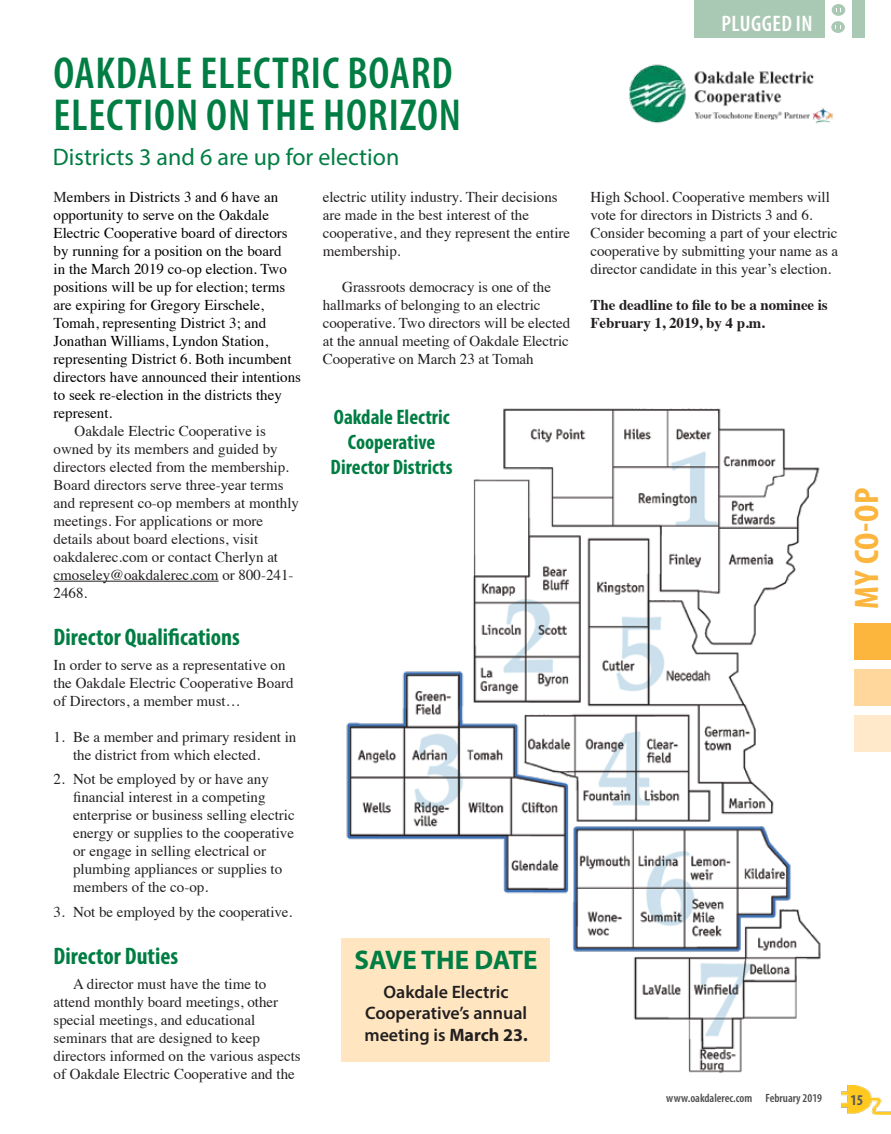
<style>
.page{position:relative;width:891px;height:1134px;background:#fff}
.page>*{position:absolute;margin:0;border:0;box-sizing:border-box;transform-origin:0 0}
.t1{font:600 condensed 45px/42px "Myriad Pro";letter-spacing:.02em;color:#007d43}
.t2{font:700 condensed 34.2px "Myriad Pro";color:#fcb53d;scale:1.05 1}
.t3{font:700 27px "Myriad Pro";color:#007d43}
.t4{font:700 condensed 24px "Myriad Pro";color:#007d43}
.t5{font:24px "Myriad Pro";color:#007d43}
.t6{font:600 condensed 22.5px "Myriad Pro";letter-spacing:.02em;color:#fff}
.t7{font:700 condensed 21px/25.2px "Myriad Pro";color:#007d43;text-align:center}
.t8{font:600 18px/21.6px "Myriad Pro";color:#231f20;text-align:center}
.t9{font:15px/18px "Times";color:#231f20}
.t10{font:15px/18px "Times";color:#000}
.t11{font:700 15px/18px "Times";letter-spacing:-.005em;color:#231f20}
.t12{font:700 condensed 15px "Myriad Pro";color:#58595b}
.t13{font:600 condensed 12px "Myriad Pro";color:#4d4d4f}
.s1{color:#231f20}
.s2{font-weight:700}
</style>
<div class="page">
<div style="left:694px;top:0;width:170px;height:37px;background:#aac9b4"></div>
<div style="left:825px;top:0;width:27px;height:38px;background:#fff"></div>
<div style="left:832px;top:4px;width:13px;height:12px;background:#aac9b4;border-radius:50%"></div>
<div style="left:831px;top:21px;width:14px;height:12px;background:#aac9b4;border-radius:50%"></div>
<div style="left:855px;top:623px;width:36px;height:37px;background:#fcb53d"></div>
<div style="left:855px;top:669px;width:36px;height:37px;background:#ffd79c"></div>
<div style="left:855px;top:715px;width:36px;height:37px;background:#ffe9ca"></div>
<img style="left:629px;top:64px;width:205px;height:60px">
<img style="left:841px;top:1085px;width:50px;height:30px">
<img style="left:341px;top:408px;width:480px;height:665px">
<hr style="left:54px;top:581px;width:165px;height:1px;background:#231f20">
<h1 class="t1" style="left:53px;top:51px;width:409px">OAKDALE ELECTRIC BOARD<br>ELECTION ON THE HORIZON</h1>
<h3 class="t5" style="left:53px;top:142px;width:348px">Districts 3 and 6 are up for election</h3>
<p class="t10" style="left:54px;top:187px;width:249px"><span class="s1">M</span>embers in Districts 3 and 6 have an opportunity to serve on the Oakdale Electric Cooperative board of directors by running for a position on the board<br>in the March 2019 co-op election. Two positions will be up for election; terms are expiring for Gregory Eirschele, Tomah, representing District 3; and Jonathan Williams, Lyndon Station, representing District 6. Both incumbent directors have announced their intentions to seek re-election in the districts they represent.</p>
<p class="t9" style="left:54px;top:421px;width:247px;text-indent:21px">Oakdale Electric Cooperative is owned by its members and guided by directors elected from the membership.<br>Board directors serve three-year terms and represent co-op members at monthly meetings. For applications or more details about board elections, visit oakdalerec.com or contact Cherlyn at cmoseley@oakdalerec.com or 800-241- 2468.</p>
<h3 class="t4" style="left:54px;top:622px;width:188px">Director Qualifications</h3>
<p class="t9" style="left:54px;top:654px;width:241px">In order to serve as a representative on the Oakdale Electric Cooperative Board of Directors, a member must…</p>
<p class="t9" style="left:73px;top:726px;width:225px;text-indent:-20px">1. Be a member and primary resident in the district from which elected.</p>
<p class="t9" style="left:73px;top:769px;width:223px;text-indent:-20px">2. Not be employed by or have any financial interest in a competing enterprise or business selling electric energy or supplies to the cooperative or engage in selling electrical or plumbing appliances or supplies to members of the co-op.</p>
<p class="t9" style="left:54px;top:902px;width:240px">3. Not be employed by the cooperative.</p>
<h3 class="t4" style="left:54px;top:941px;width:126px">Director Duties</h3>
<p class="t9" style="left:54px;top:973px;width:249px;text-indent:20px">A director must have the time to attend monthly board meetings, other special meetings, and educational seminars that are designed to keep directors informed on the various aspects of Oakdale Electric Cooperative and the</p>
<p class="t9" style="left:323px;top:187px;width:249px">electric utility industry. Their decisions are made in the best interest of the cooperative, and they represent the entire membership.</p>
<p class="t9" style="left:323px;top:277px;width:249px;text-indent:20px">Grassroots democracy is one of the hallmarks of belonging to an electric cooperative. Two directors will be elected at the annual meeting of Oakdale Electric Cooperative on March 23 at Tomah</p>
<h3 class="t7" style="left:331px;top:404px;width:124px">Oakdale Electric<br>Cooperative<br>Director Districts</h3>
<h3 class="t3" style="left:355px;top:942px;width:185px">SAVE THE DATE</h3>
<p class="t8" style="left:364px;top:980px;width:165px">Oakdale Electric<br>Cooperative’s annual meeting is <span class="s2">March 23.</span></p>
<h3 class="t6" style="left:722px;top:9px;width:93px">PLUGGED IN</h3>
<p class="t9" style="left:591px;top:187px;width:249px">High School. Cooperative members will vote for directors in Districts 3 and 6.<br>Consider becoming a part of your electric cooperative by submitting your name as a director candidate in this year’s election.</p>
<p class="t11" style="left:591px;top:294px;width:239px">The deadline to file to be a nominee is<br>February 1, 2019, by 4 p.m.</p>
<h2 class="t2" style="left:845px;top:609px;width:117px;rotate:-90deg">MY CO-OP</h2>
<p class="t13" style="left:666px;top:1091px;width:157px">www.oakdalerec.com February 2019</p>
<p class="t12" style="left:850px;top:1090px;width:14px">15</p>
</div>
